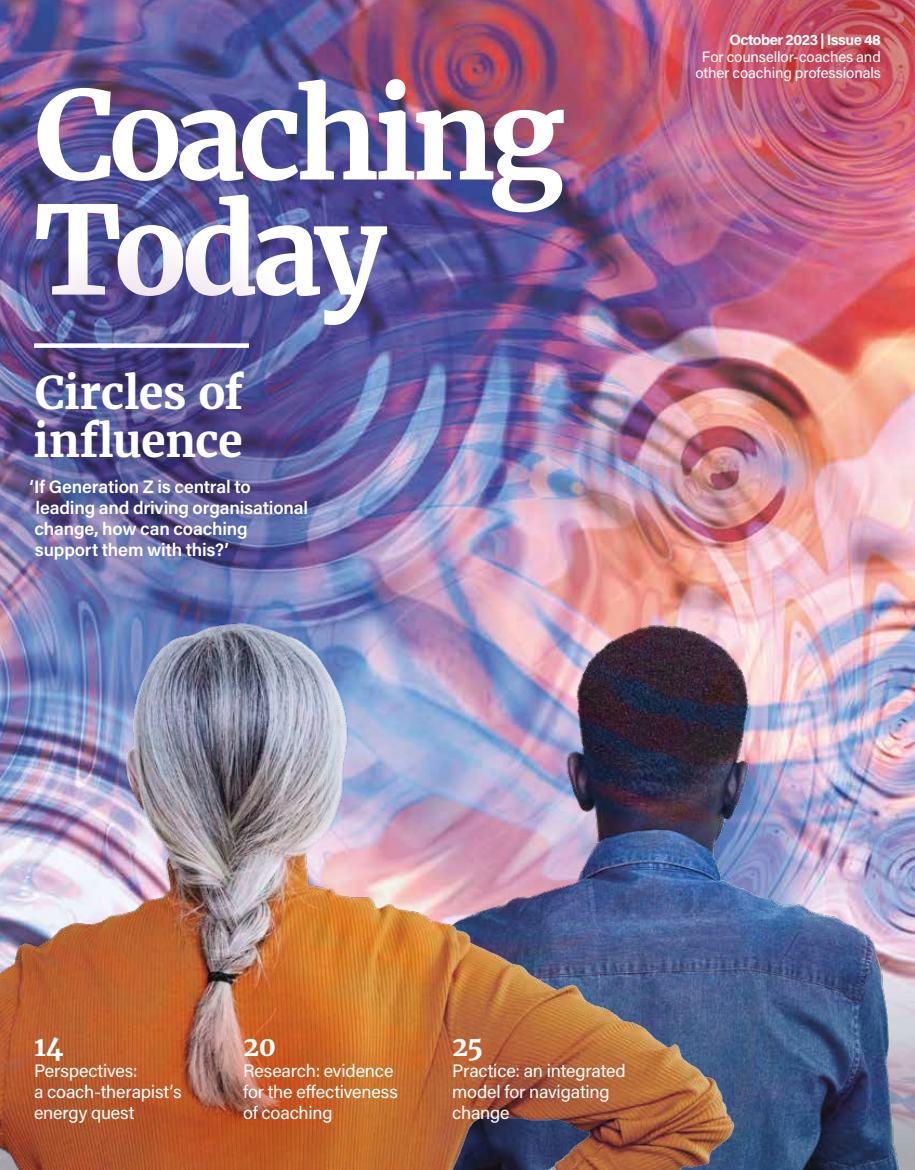
<style>
.page{position:relative;width:915px;height:1170px;background:#fff}
.page>*{position:absolute;margin:0;border:0;box-sizing:border-box;transform-origin:0 0}
.t1{font:700 121.8px/115.1px "Merriweather";letter-spacing:-.055em;color:#fff}
.t2{font:700 45px/48px "Merriweather";letter-spacing:-.015em;color:#fff}
.t3{font:700 27px "Merriweather";color:#fff}
.t4{font:18px/21px "Acumin Pro";letter-spacing:-.01em;color:#fff}
.t5{font:600 18px/21px "Acumin Pro";letter-spacing:-.01em;color:#fff}
.t6{font:15px/16.5px "Acumin Pro";letter-spacing:-.01em;color:#fff;text-align:center}
.t7{font:700 15px "Acumin Pro";letter-spacing:-.03em;color:#fff}
</style>
<div class="page">
<img style="left:0;top:0;width:914px;height:606px">
<img style="left:763px;top:606px;width:151px;height:231px">
<img style="left:763px;top:837px;width:151px;height:332px">
<img style="left:0;top:592px;width:758px;height:577px">
<img style="left:122px;top:959px;width:270px;height:210px">
<img style="left:0;top:236px;width:358px;height:412px">
<img style="left:641px;top:0;width:273px;height:216px">
<div style="left:34px;top:343px;width:215px;height:5px;background:#fff"></div>
<h1 class="t1" style="left:34px;top:79px;width:531px">Coaching<br>Today</h1>
<h2 class="t2" style="left:33px;top:369px;width:211px">Circles of influence</h2>
<p class="t5" style="left:30px;top:475px;width:280px">‘If Generation Z is central to leading and driving organisational change, how can coaching support them with this?’</p>
<p class="t7" style="left:729px;top:29px;width:153px">October 2023 | Issue 48</p>
<p class="t6" style="left:695px;top:47px;width:187px">For counsellor-coaches and other coaching professionals</p>
<h3 class="t3" style="left:34px;top:1029px;width:31px">14</h3>
<p class="t4" style="left:34px;top:1059px;width:149px">Perspectives:<br>a coach-therapist’s energy quest</p>
<h3 class="t3" style="left:243px;top:1029px;width:34px">20</h3>
<p class="t4" style="left:243px;top:1059px;width:156px">Research: evidence for the effectiveness of coaching</p>
<h3 class="t3" style="left:452px;top:1029px;width:32px">25</h3>
<p class="t4" style="left:452px;top:1059px;width:175px">Practice: an integrated model for navigating change</p>
</div>
